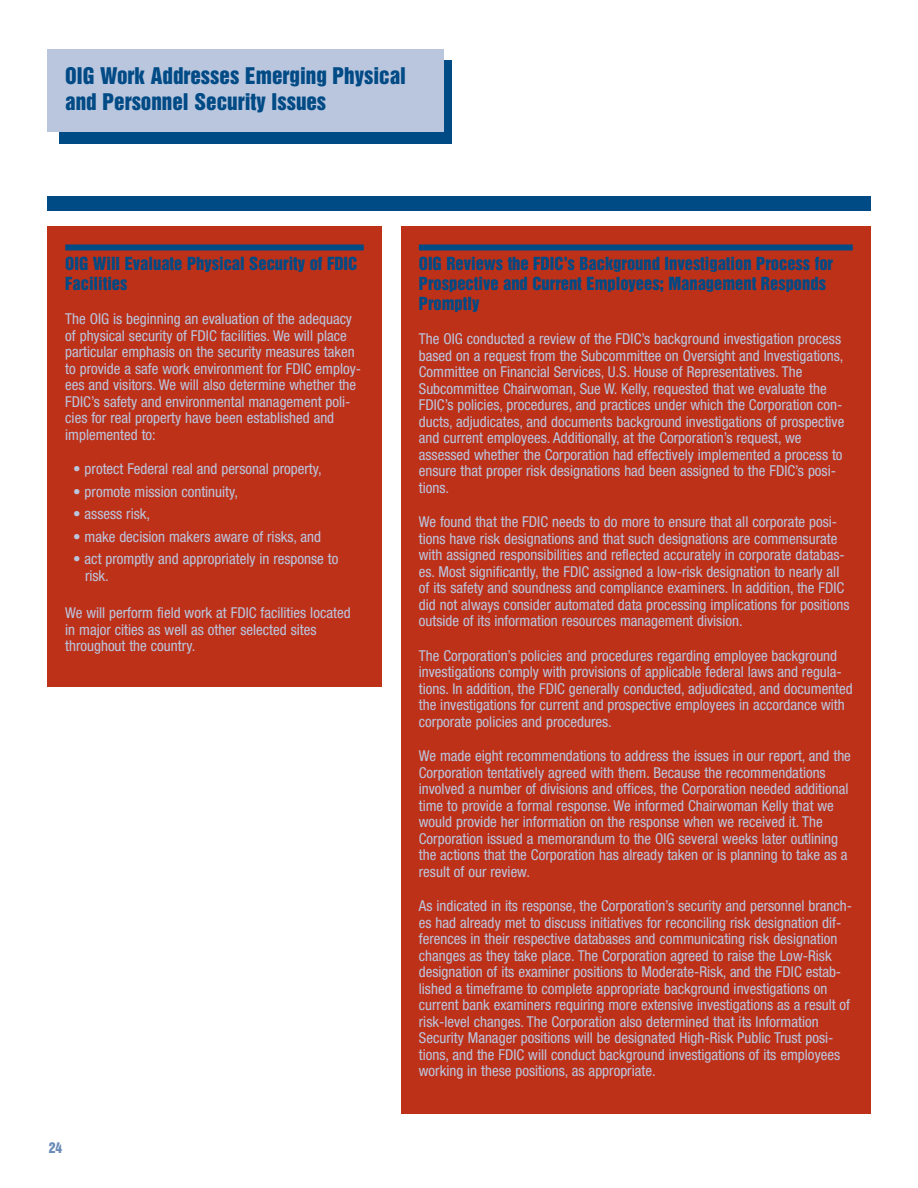
<style>
.page{position:relative;width:918px;height:1188px;background:#fff}
.page>*{position:absolute;margin:0;border:0;box-sizing:border-box;transform-origin:0 0}
.t1{font:21px/25.2px "Helvetica Inserat";color:#004a85}
.t2{font:16.5px/19.8px "Helvetica Inserat";color:#004a85}
.t3{font:condensed 15px/16.5px "Helvetica Neue";color:#bac6de}
.t4{font:13.5px "Helvetica Inserat";color:#6c8cb8}
</style>
<div class="page">
<div style="left:47px;top:196px;width:824px;height:15px;background:#004a85"></div>
<div style="left:401px;top:226px;width:470px;height:888px;background:#be3119"></div>
<div style="left:419px;top:244px;width:434px;height:6px;background:#004a85"></div>
<div style="left:47px;top:226px;width:335px;height:461px;background:#be3119"></div>
<div style="left:65px;top:244px;width:299px;height:6px;background:#004a85"></div>
<div style="left:60px;top:60px;width:392px;height:84px;background:#004a85"></div>
<div style="left:47px;top:50px;width:396px;height:82px;background:#bac6de"></div>
<h1 class="t1" style="left:65px;top:65px;width:342px">OIG Work Addresses Emerging Physical and Personnel Security Issues</h1>
<p class="t2" style="left:65px;top:254px;width:294px">OIG Will Evaluate Physical Security of FDIC<br>Facilities</p>
<p class="t3" style="left:65px;top:312px;width:298px">The OIG is beginning an evaluation of the adequacy of physical security of FDIC facilities. We will place particular emphasis on the security measures taken to provide a safe work environment for FDIC employ&shy;ees and visitors. We will also determine whether the FDIC’s safety and environmental management poli&shy;cies for real property have been established and implemented to:</p>
<p class="t3" style="left:73px;top:462px;width:250px">• protect Federal real and personal property,</p>
<p class="t3" style="left:73px;top:484px;width:166px">• promote mission continuity,</p>
<p class="t3" style="left:73px;top:507px;width:79px">• assess risk,</p>
<p class="t3" style="left:73px;top:529px;width:249px">• make decision makers aware of risks, and</p>
<p class="t3" style="left:85px;top:552px;width:255px;text-indent:-12px">• act promptly and appropriately in response to risk.</p>
<p class="t3" style="left:65px;top:606px;width:287px">We will perform field work at FDIC facilities located in major cities as well as other selected sites throughout the country.</p>
<p class="t4" style="left:49px;top:1142px;width:15px">24</p>
<p class="t2" style="left:419px;top:254px;width:416px">OIG Reviews the FDIC’s Background Investigation Process for<br>Prospective and Current Employees; Management Responds<br>Promptly</p>
<p class="t3" style="left:419px;top:332px;width:427px">The OIG conducted a review of the FDIC’s background investigation process based on a request from the Subcommittee on Oversight and Investigations, Committee on Financial Services, U.S. House of Representatives. The Subcommittee Chairwoman, Sue W. Kelly, requested that we evaluate the FDIC’s policies, procedures, and practices under which the Corporation con&shy;ducts, adjudicates, and documents background investigations of prospective and current employees. Additionally, at the Corporation’s request, we assessed whether the Corporation had effectively implemented a process to ensure that proper risk designations had been assigned to the FDIC’s posi&shy;tions.</p>
<p class="t3" style="left:419px;top:515px;width:432px">We found that the FDIC needs to do more to ensure that all corporate posi&shy;tions have risk designations and that such designations are commensurate with assigned responsibilities and reflected accurately in corporate databas&shy;es. Most significantly, the FDIC assigned a low-risk designation to nearly all of its safety and soundness and compliance examiners. In addition, the FDIC did not always consider automated data processing implications for positions outside of its information resources management division.</p>
<p class="t3" style="left:419px;top:648px;width:435px">The Corporation’s policies and procedures regarding employee background investigations comply with provisions of applicable federal laws and regula&shy;tions. In addition, the FDIC generally conducted, adjudicated, and documented the investigations for current and prospective employees in accordance with corporate policies and procedures.</p>
<p class="t3" style="left:419px;top:749px;width:434px">We made eight recommendations to address the issues in our report, and the Corporation tentatively agreed with them. Because the recommendations involved a number of divisions and offices, the Corporation needed additional time to provide a formal response. We informed Chairwoman Kelly that we would provide her information on the response when we received it. The Corporation issued a memorandum to the OIG several weeks later outlining the actions that the Corporation has already taken or is planning to take as a result of our review.</p>
<p class="t3" style="left:419px;top:899px;width:435px">As indicated in its response, the Corporation’s security and personnel branch&shy;es had already met to discuss initiatives for reconciling risk designation dif&shy;ferences in their respective databases and communicating risk designation changes as they take place. The Corporation agreed to raise the Low-Risk designation of its examiner positions to Moderate-Risk, and the FDIC estab&shy;lished a timeframe to complete appropriate background investigations on current bank examiners requiring more extensive investigations as a result of risk-level changes. The Corporation also determined that its Information Security Manager positions will be designated High-Risk Public Trust posi&shy;tions, and the FDIC will conduct background investigations of its employees working in these positions, as appropriate.</p>
</div>
